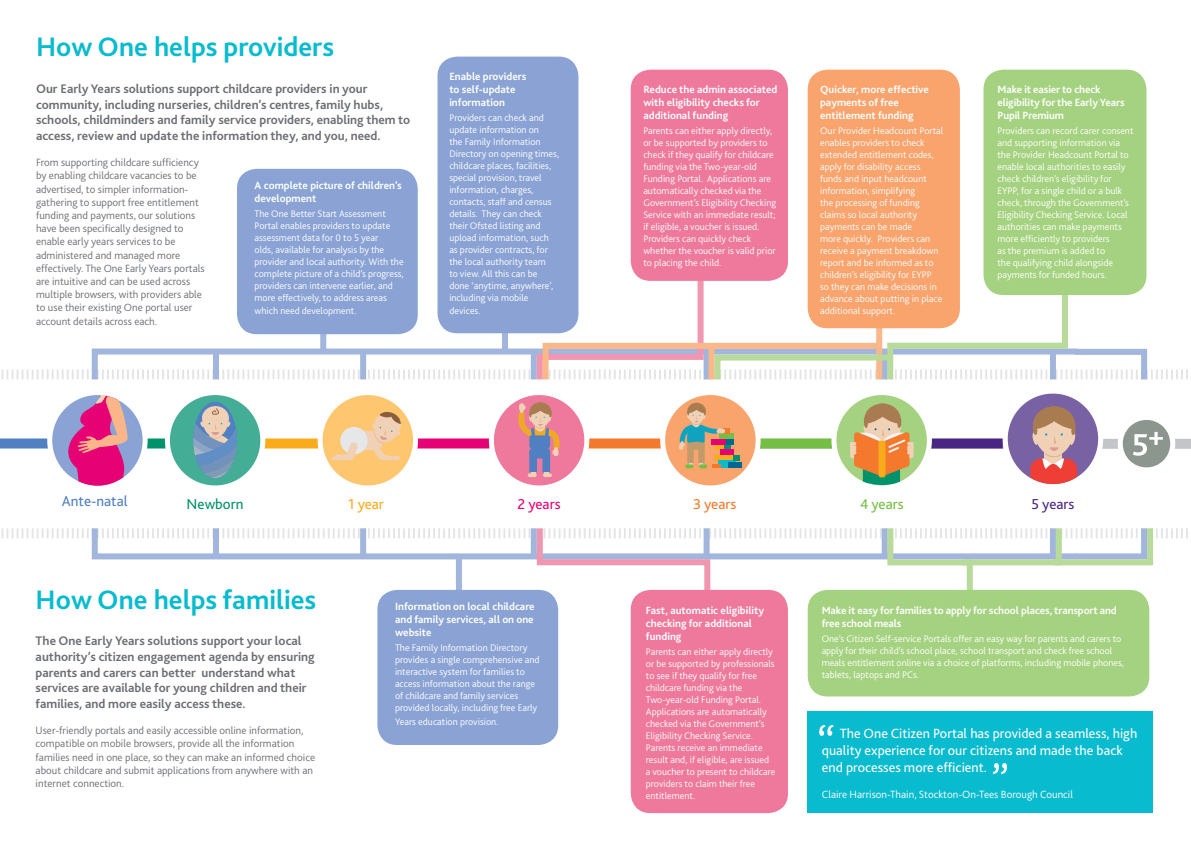
<style>
.page{position:relative;width:1191px;height:842px;background:#fff}
.page>*{position:absolute;margin:0;border:0;box-sizing:border-box;transform-origin:0 0}
.t1{font:700 28px "Bliss 2";color:#08bbce}
.t2{font:15px "Bliss 2";color:#5080c1}
.t3{font:15px "Bliss 2";color:#00926b}
.t4{font:15px "Bliss 2";color:#e60275}
.t5{font:15px "Bliss 2";color:#f4792d}
.t6{font:15px "Bliss 2";color:#74bf43}
.t7{font:15px "Bliss 2";color:#492683}
.t8{font:15px "Bliss 2";color:#faab1a}
.t9{font:14px/16.8px "Bliss 2";color:#fff}
.t10{font:700 13px/15.6px "Bliss 2";color:#6c6f73}
.t11{font:300 11px/13.2px "Bliss 2";color:#6c6f73}
.t12{font:700 11px/13.2px "Bliss 2";color:#fff}
.t13{font:300 11px "Bliss 2";color:#fff}
.t14{font:300 10px/12px "Bliss 2";color:#fff}
</style>
<div class="page">
<div style="left:631px;top:70px;width:157px;height:211px;background:#ee799d;border-radius:20px"></div>
<div style="left:631px;top:590px;width:157px;height:223px;background:#ee799d;border-radius:20px"></div>
<div style="left:237px;top:169px;width:181px;height:165px;background:#8aa3d4;border-radius:20px"></div>
<div style="left:377px;top:590px;width:181px;height:155px;background:#8aa3d4;border-radius:20px"></div>
<div style="left:437px;top:57px;width:141px;height:276px;background:#8aa3d4;border-radius:20px"></div>
<svg style="left:1px;top:528px;width:1187px;height:75px"></svg>
<div style="left:807px;top:711px;width:346px;height:102px;background:#08bbce"></div>
<svg style="left:819px;top:725px;width:14px;height:11px"></svg>
<svg style="left:992px;top:763px;width:15px;height:11px"></svg>
<svg style="left:0;top:272px;width:1191px;height:214px"></svg>
<div style="left:807px;top:70px;width:153px;height:258px;background:#f9a36d;border-radius:20px"></div>
<div style="left:983px;top:70px;width:163px;height:225px;background:#a5d280;border-radius:20px"></div>
<div style="left:807px;top:590px;width:342px;height:106px;background:#a5d280;border-radius:20px"></div>
<h1 class="t1" style="left:36px;top:30px;width:300px">How One helps providers</h1>
<p class="t10" style="left:36px;top:81px;width:376px">Our Early Years solutions support childcare providers in your community, including nurseries, children’s centres, family hubs, schools, childminders and family service providers, enabling them to access, review and update the information they, and you, need.</p>
<p class="t11" style="left:36px;top:156px;width:170px">From supporting childcare sufficiency by enabling childcare vacancies to be advertised, to simpler information&shy;gathering to support free entitlement funding and payments, our solutions have been specifically designed to enable early years services to be administered and managed more effectively. The One Early Years portals are intuitive and can be used across multiple browsers, with providers able to use their existing One portal user account details across each.</p>
<p class="t12" style="left:254px;top:178px;width:149px">A complete picture of children’s development</p>
<p class="t14" style="left:254px;top:207px;width:151px">The One Better Start Assessment Portal enables providers to update assessment data for 0 to 5 year<br>olds, available for analysis by the provider and local authority. With the complete picture of a child’s progress, providers can intervene earlier, and more effectively, to address areas</p>
<p class="t14" style="left:254px;top:305px;width:103px">which need development.</p>
<p class="t12" style="left:449px;top:69px;width:79px">Enable providers to self-update information</p>
<p class="t14" style="left:449px;top:111px;width:111px">Providers can check and update information on<br>the Family Information<br>Directory on opening times, childcare places, facilities, special provision, travel information, charges, contacts, staff and census details. They can check their Ofsted listing and upload information, such as provider contracts, for the local authority team<br>to view. All this can be done ‘anytime, anywhere’, including via mobile</p>
<p class="t14" style="left:449px;top:304px;width:33px">devices.</p>
<h2 class="t2" style="left:62px;top:492px;width:67px">Ante-natal</h2>
<h2 class="t3" style="left:187px;top:495px;width:58px">Newborn</h2>
<h2 class="t8" style="left:348px;top:495px;width:37px">1 year</h2>
<h2 class="t4" style="left:517px;top:495px;width:44px">2 years</h2>
<h1 class="t1" style="left:36px;top:582px;width:282px">How One helps families</h1>
<p class="t10" style="left:36px;top:633px;width:280px">The One Early Years solutions support your local authority’s citizen engagement agenda by ensuring parents and carers can better understand what services are available for young children and their families, and more easily access these.</p>
<p class="t11" style="left:36px;top:724px;width:281px">User-friendly portals and easily accessible online information, compatible on mobile browsers, provide all the information families need in one place, so they can make an informed choice about childcare and submit applications from anywhere with an internet connection.</p>
<p class="t12" style="left:395px;top:599px;width:141px;text-align:justify">Information on local childcare and family services, all on one website</p>
<p class="t14" style="left:395px;top:642px;width:146px">The Family Information Directory provides a single comprehensive and interactive system for families to access information about the range of childcare and family services provided locally, including free Early</p>
<p class="t14" style="left:395px;top:715px;width:105px">Years education provision.</p>
<p class="t12" style="left:643px;top:82px;width:136px">Reduce the admin associated with eligibility checks for additional funding</p>
<p class="t14" style="left:643px;top:124px;width:134px">Parents can either apply directly, or be supported by providers to check if they qualify for childcare funding via the Two-year-old<br>Funding Portal. Applications are automatically checked via the<br>Government’s Eligibility Checking<br>Service with an immediate result; if eligible, a voucher is issued.<br>Providers can quickly check whether the voucher is valid prior to placing the child.</p>
<p class="t12" style="left:820px;top:82px;width:110px">Quicker, more effective payments of free entitlement funding</p>
<p class="t14" style="left:820px;top:124px;width:125px">Our Provider Headcount Portal enables providers to check extended entitlement codes, apply for disability access funds and input headcount information, simplifying<br>the processing of funding claims so local authority payments can be made<br>more quickly. Providers can receive a payment breakdown report and be informed as to children’s eligibility for EYPP<br>so they can make decisions in advance about putting in place additional support.</p>
<p class="t12" style="left:997px;top:82px;width:129px">Make it easier to check eligibility for the Early Years<br>Pupil Premium</p>
<p class="t14" style="left:997px;top:124px;width:138px">Providers can record carer consent and supporting information via the Provider Headcount Portal to enable local authorities to easily check children’s eligibility for<br>EYPP, for a single child or a bulk check, through the Government’s<br>Eligibility Checking Service. Local authorities can make payments more efficiently to providers<br>as the premium is added to<br>the qualifying child alongside payments for funded hours.</p>
<h2 class="t5" style="left:693px;top:495px;width:45px">3 years</h2>
<h2 class="t6" style="left:860px;top:495px;width:45px">4 years</h2>
<h2 class="t7" style="left:1031px;top:495px;width:44px">5 years</h2>
<p class="t12" style="left:646px;top:603px;width:120px">Fast, automatic eligibility checking for additional funding</p>
<p class="t14" style="left:646px;top:645px;width:131px">Parents can either apply directly or be supported by professionals to see if they qualify for free childcare funding via the<br>Two-year-old Funding Portal.<br>Applications are automatically checked via the Government’s<br>Eligibility Checking Service.<br>Parents receive an immediate result and, if eligible, are issued a voucher to present to childcare providers to claim their free entitlement.</p>
<p class="t12" style="left:821px;top:603px;width:297px">Make it easy for families to apply for school places, transport and free school meals</p>
<p class="t14" style="left:821px;top:632px;width:304px">One’s Citizen Self-service Portals offer an easy way for parents and carers to apply for their child’s school place, school transport and check free school meals entitlement online via a choice of platforms, including mobile phones, tablets, laptops and PCs.</p>
<h3 class="t9" style="left:822px;top:725px;width:317px;text-indent:18px">The One Citizen Portal has provided a seamless, high quality experience for our citizens and made the back end processes more efficient.</h3>
<p class="t13" style="left:822px;top:788px;width:253px">Claire Harrison-Thain, Stockton-On-Tees Borough Council</p>
</div>
